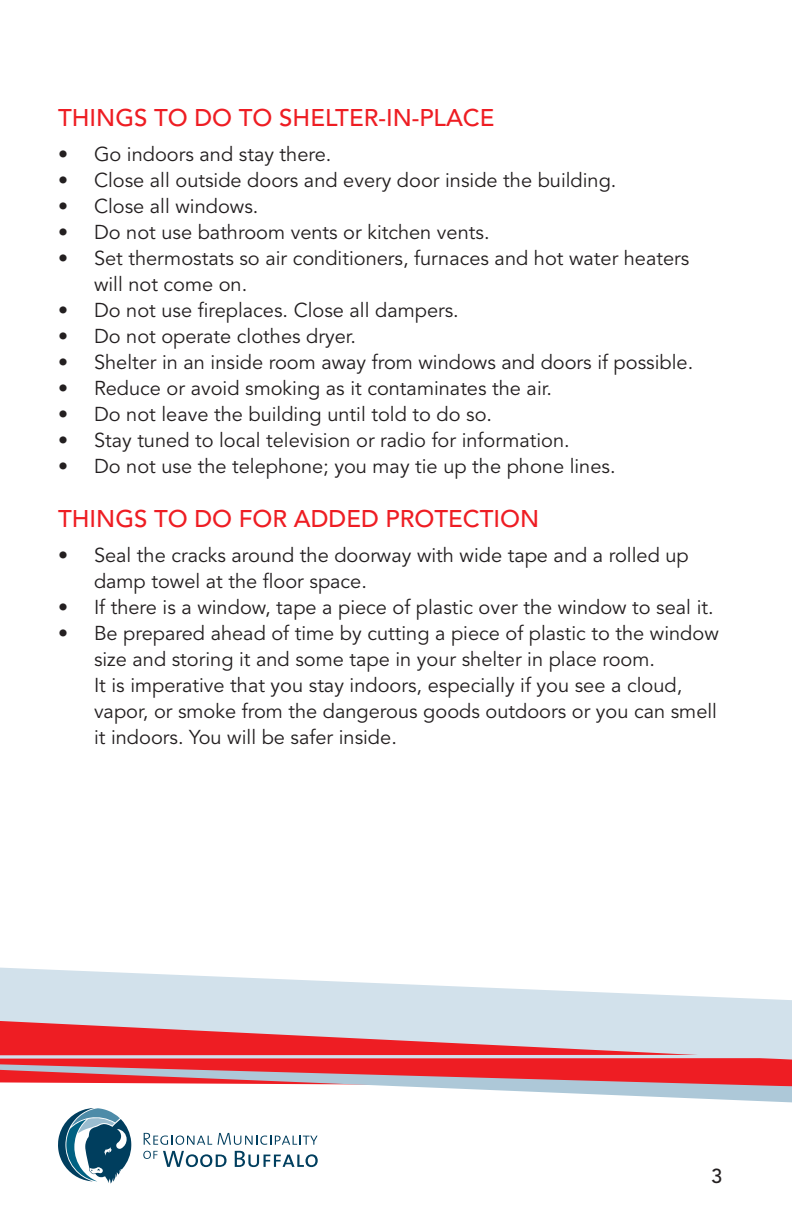
<style>
.page{position:relative;width:792px;height:1224px;background:#fff}
.page>*{position:absolute;margin:0;border:0;box-sizing:border-box;transform-origin:0 0}
.t1{font:500 24px "Avenir LT Std";color:#ee1d23}
.t2{font:20px/26px "Avenir LT Std";color:#231f20}
.t3{font:500 20px "Avenir LT Std";color:#231f20}
</style>
<div class="page">
<svg style="left:0;top:968px;width:792px;height:53px;fill:#d2e1eb"></svg>
<svg style="left:0;top:1021px;width:792px;height:43px;background:#e07c84"></svg>
<svg style="left:0;top:1064px;width:792px;height:38px"></svg>
<svg style="left:0;top:1055px;width:792px;height:4px;background:#d6bec7"></svg>
<svg style="left:144px;top:1133px;width:68px;height:12px"></svg>
<svg style="left:218px;top:1133px;width:100px;height:12px"></svg>
<svg style="left:235px;top:1151px;width:83px;height:16px"></svg>
<svg style="left:143px;top:1151px;width:84px;height:16px"></svg>
<svg style="left:58px;top:1108px;width:73px;height:76px"></svg>
<p class="t1" style="left:58px;top:104px;width:438px">THINGS TO DO TO SHELTER-IN-PLACE</p>
<p class="t2" style="left:58px;top:142px;width:275px">• Go indoors and stay there.</p>
<p class="t2" style="left:58px;top:168px;width:560px">• Close all outside doors and every door inside the building.</p>
<p class="t2" style="left:58px;top:194px;width:202px">• Close all windows.</p>
<p class="t2" style="left:58px;top:220px;width:433px">• Do not use bathroom vents or kitchen vents.</p>
<p class="t2" style="left:94px;top:246px;width:597px;text-indent:-36px">• Set thermostats so air conditioners, furnaces and hot water heaters will not come on.</p>
<p class="t2" style="left:58px;top:298px;width:402px">• Do not use fireplaces. Close all dampers.</p>
<p class="t2" style="left:58px;top:324px;width:300px">• Do not operate clothes dryer.</p>
<p class="t2" style="left:58px;top:350px;width:637px">• Shelter in an inside room away from windows and doors if possible.</p>
<p class="t2" style="left:58px;top:376px;width:496px">• Reduce or avoid smoking as it contaminates the air.</p>
<p class="t2" style="left:58px;top:402px;width:436px">• Do not leave the building until told to do so.</p>
<p class="t2" style="left:58px;top:428px;width:513px">• Stay tuned to local television or radio for information.</p>
<p class="t2" style="left:58px;top:454px;width:559px">• Do not use the telephone; you may tie up the phone lines.</p>
<p class="t1" style="left:58px;top:505px;width:483px">THINGS TO DO FOR ADDED PROTECTION</p>
<p class="t2" style="left:94px;top:543px;width:596px;text-indent:-36px">• Seal the cracks around the doorway with wide tape and a rolled up damp towel at the floor space.</p>
<p class="t2" style="left:58px;top:595px;width:657px">• If there is a window, tape a piece of plastic over the window to seal it.</p>
<p class="t2" style="left:94px;top:621px;width:626px;text-indent:-36px">• Be prepared ahead of time by cutting a piece of plastic to the window size and storing it and some tape in your shelter in place room.<br>It is imperative that you stay indoors, especially if you see a cloud, vapor, or smoke from the dangerous goods outdoors or you can smell it indoors. You will be safer inside.</p>
<p class="t3" style="left:711px;top:1164px;width:13px">3</p>
</div>
